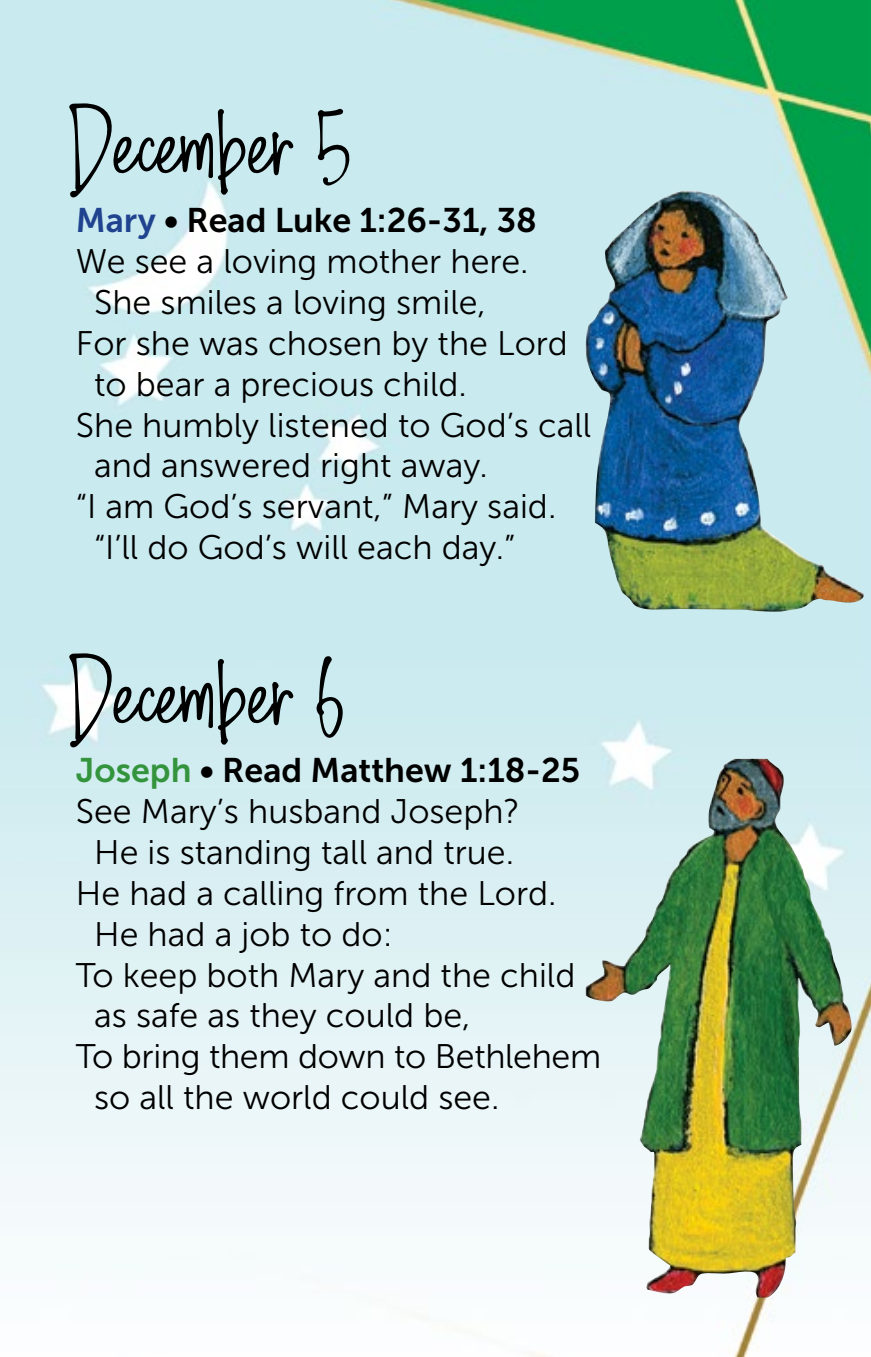
<style>
.page{position:relative;width:871px;height:1357px;background:#fff}
.page>*{position:absolute;margin:0;border:0;box-sizing:border-box;transform-origin:0 0}
.t1{font:102.15px "Ding Dong";color:#000}
.t2{font:33.98px "Museo Sans 300";color:#000}
.t3{font:33.98px "Museo Sans 700";color:#000}
.s1{color:#20438f}
.s2{color:#34943e}
</style>
<div class="page">
<img style="left:0;top:0;width:871px;height:1357px">
<img style="left:586px;top:759px;width:267px;height:539px">
<img style="left:585px;top:190px;width:279px;height:423px">
<h1 class="t1" style="left:76px;top:77px;width:278px">December 5</h1>
<p class="t3" style="left:76px;top:202px;width:463px"><span class="s1">Mary</span> • Read Luke 1:26-31, 38</p>
<p class="t2" style="left:76px;top:243px;width:454px">We see a loving mother here.</p>
<p class="t2" style="left:94px;top:284px;width:393px">She smiles a loving smile,</p>
<p class="t2" style="left:76px;top:325px;width:494px">For she was chosen by the Lord</p>
<p class="t2" style="left:94px;top:366px;width:374px">to bear a precious child.</p>
<p class="t2" style="left:76px;top:406px;width:517px">She humbly listened to God’s call</p>
<p class="t2" style="left:94px;top:447px;width:395px">and answered right away.</p>
<p class="t2" style="left:76px;top:488px;width:482px">“I am God’s servant,” Mary said.</p>
<p class="t2" style="left:94px;top:529px;width:423px">“I’ll do God’s will each day.”</p>
<h1 class="t1" style="left:76px;top:627px;width:271px">December 6</h1>
<p class="t3" style="left:76px;top:752px;width:506px"><span class="s2">Joseph</span> • Read Matthew 1:18-25</p>
<p class="t2" style="left:76px;top:793px;width:446px">See Mary’s husband Joseph?</p>
<p class="t2" style="left:94px;top:834px;width:421px">He is standing tall and true.</p>
<p class="t2" style="left:76px;top:875px;width:482px">He had a calling from the Lord.</p>
<p class="t2" style="left:94px;top:916px;width:300px">He had a job to do:</p>
<p class="t2" style="left:76px;top:956px;width:501px">To keep both Mary and the child</p>
<p class="t2" style="left:94px;top:997px;width:378px">as safe as they could be,</p>
<p class="t2" style="left:76px;top:1038px;width:527px">To bring them down to Bethlehem</p>
<p class="t2" style="left:94px;top:1079px;width:407px">so all the world could see.</p>
</div>
